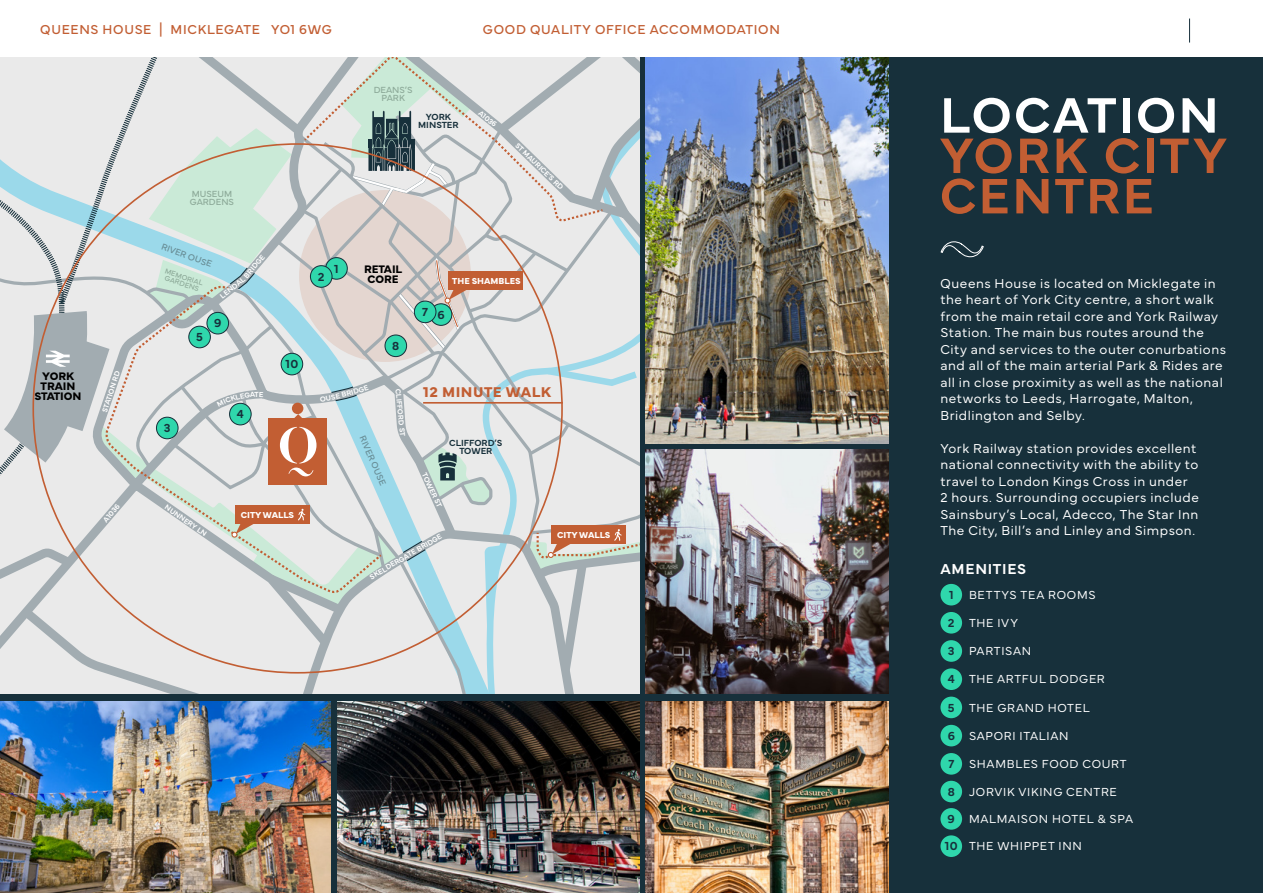
<style>
.page{position:relative;width:1263px;height:893px;background:#fff}
.page>*{position:absolute;margin:0;border:0;box-sizing:border-box;transform-origin:0 0}
.t1{font:600 51.9px/40.3px "Mundial";letter-spacing:.04em;color:#c25e33}
.t2{font:600 51.9px "Mundial";letter-spacing:.04em;color:#fff}
.t3{font:600 15px "Mundial";letter-spacing:.05em;color:#fff}
.t4{font:700 14.7px "Mundial";letter-spacing:.035em;color:#c25e33}
.t5{font:300 13.5px/16.5px "Mundial";letter-spacing:.04em;color:#fff}
.t6{font:13.5px "Mundial";letter-spacing:.05em;color:#c25e33}
.t7{font:300 12.15px "Mundial";letter-spacing:.06em;color:#fff}
.t8{font:600 12.15px "Mundial";color:#17303b}
.t9{font:700 11.4px/9.9px "Mundial";color:#000}
.t10{font:600 9.3px/8.1px "Mundial";color:#17303b;text-align:center}
.t11{font:9.3px/8.1px "Mundial";color:#8daa99}
.t12{font:9.3px "Mundial";color:#688d96}
.t13{font:700 9px "Mundial";color:#fff}
.t14{font:600 7.65px "Mundial";color:#fff}
.t15{font:7.5px/6.4px "Mundial";color:#8daa99}
</style>
<div class="page">
<div style="left:0;top:57px;width:1263px;height:836px;background:#17303b"></div>
<svg style="left:941px;top:242px;width:43px;height:15px"></svg>
<img style="left:645px;top:57px;width:244px;height:386px">
<img style="left:337px;top:701px;width:302px;height:192px">
<img style="left:645px;top:701px;width:244px;height:192px">
<img style="left:645px;top:450px;width:243px;height:244px">
<img style="left:0;top:701px;width:330px;height:192px">
<div style="left:940px;top:584px;width:22px;height:21px;background:#2fd7ac;border-radius:50%"></div>
<div style="left:940px;top:612px;width:22px;height:22px;background:#2fd7ac;border-radius:50%"></div>
<div style="left:940px;top:640px;width:22px;height:22px;background:#2fd7ac;border-radius:50%"></div>
<div style="left:940px;top:668px;width:22px;height:22px;background:#2fd7ac;border-radius:50%"></div>
<div style="left:940px;top:697px;width:22px;height:21px;background:#2fd7ac;border-radius:50%"></div>
<div style="left:940px;top:725px;width:22px;height:21px;background:#2fd7ac;border-radius:50%"></div>
<div style="left:940px;top:753px;width:22px;height:22px;background:#2fd7ac;border-radius:50%"></div>
<div style="left:940px;top:781px;width:22px;height:21px;background:#2fd7ac;border-radius:50%"></div>
<div style="left:940px;top:808px;width:22px;height:22px;background:#2fd7ac;border-radius:50%"></div>
<div style="left:940px;top:835px;width:22px;height:22px;background:#2fd7ac;border-radius:50%"></div>
<svg style="left:1189px;top:19px;width:1px;height:24px"></svg>
<svg style="left:0;top:57px;width:639px;height:637px;background:#d6dad8"></svg>
<p class="t6" style="left:40px;top:19px;width:293px">QUEENS HOUSE | MICKLEGATE YO1 6WG</p>
<p class="t6" style="left:483px;top:19px;width:298px">GOOD QUALITY OFFICE ACCOMMODATION</p>
<p class="t9" style="left:34px;top:370px;width:49px;text-align:center">YORK<br>TRAIN<br>STATION</p>
<p class="t14" style="left:99px;top:410px;width:45px;rotate:-72deg">STATION RD</p>
<p class="t14" style="left:100px;top:517px;width:23px;rotate:-50deg">A1036</p>
<p class="t11" style="left:190px;top:189px;width:46px">MUSEUM<br>GARDENS</p>
<p class="t12" style="left:164px;top:239px;width:55px;rotate:20deg">RIVER OUSE</p>
<p class="t14" style="left:241px;top:273px;width:30px;rotate:-50deg">BRIDGE</p>
<p class="t15" style="left:166px;top:267px;width:41px;rotate:18deg">MEMORIAL<br>GARDENS</p>
<p class="t14" style="left:217px;top:292px;width:32px;rotate:-39deg">LENDAL</p>
<p class="t8" style="left:196px;top:328px;width:8px">5</p>
<p class="t8" style="left:214px;top:314px;width:9px">9</p>
<p class="t8" style="left:164px;top:419px;width:8px">3</p>
<p class="t8" style="left:237px;top:405px;width:9px">4</p>
<p class="t8" style="left:318px;top:267px;width:8px">2</p>
<p class="t8" style="left:334px;top:259px;width:6px">1</p>
<p class="t8" style="left:285px;top:355px;width:15px">10</p>
<p class="t14" style="left:169px;top:501px;width:51px;rotate:35deg">NUNNERY LN</p>
<p class="t13" style="left:241px;top:508px;width:55px">CITY WALLS</p>
<p class="t11" style="left:374px;top:85px;width:40px;text-align:center">DEANS’S<br>PARK</p>
<p class="t10" style="left:418px;top:112px;width:42px">YORK<br>MINSTER</p>
<p class="t14" style="left:483px;top:107px;width:23px;rotate:39deg">A1036</p>
<p class="t14" style="left:521px;top:140px;width:65px;rotate:44deg">ST MAURICE’S RD</p>
<p class="t9" style="left:364px;top:263px;width:40px">RETAIL<br>CORE</p>
<p class="t8" style="left:392px;top:336px;width:9px">8</p>
<p class="t12" style="left:369px;top:433px;width:55px;rotate:66deg">RIVER OUSE</p>
<p class="t14" style="left:404px;top:388px;width:49px;rotate:84deg">CLIFFORD ST</p>
<p class="t13" style="left:452px;top:274px;width:70px">THE SHAMBLES</p>
<p class="t8" style="left:422px;top:304px;width:24px">7 6</p>
<p class="t4" style="left:423px;top:380px;width:130px">12 MINUTE WALK</p>
<p class="t10" style="left:449px;top:438px;width:55px">CLIFFORD’S<br>TOWER</p>
<p class="t14" style="left:430px;top:470px;width:39px;rotate:65deg">TOWER ST</p>
<p class="t14" style="left:367px;top:573px;width:84px;rotate:-31deg">SKELDERGATE BRIDGE</p>
<p class="t13" style="left:557px;top:528px;width:55px">CITY WALLS</p>
<h1 class="t2" style="left:940px;top:74px;width:281px">LOCATION</h1>
<h1 class="t1" style="left:940px;top:130px;width:289px">YORK CITY<br>CENTRE</h1>
<p class="t5" style="left:940px;top:274px;width:287px">Queens House is located on Micklegate in the heart of York City centre, a short walk from the main retail core and York Railway Station. The main bus routes around the City and services to the outer conurbations and all of the main arterial Park &amp; Rides are all in close proximity as well as the national networks to Leeds, Harrogate, Malton, Bridlington and Selby.</p>
<p class="t5" style="left:940px;top:439px;width:260px">York Railway station provides excellent national connectivity with the ability to travel to London Kings Cross in under<br>2 hours. Surrounding occupiers include Sainsbury’s Local, Adecco, The Star Inn The City, Bill’s and Linley and Simpson.</p>
<p class="t3" style="left:940px;top:557px;width:87px">AMENITIES</p>
<p class="t8" style="left:949px;top:585px;width:6px">1</p>
<p class="t8" style="left:948px;top:613px;width:8px">2</p>
<p class="t8" style="left:948px;top:641px;width:8px">3</p>
<p class="t8" style="left:948px;top:670px;width:9px">4</p>
<p class="t8" style="left:948px;top:698px;width:8px">5</p>
<p class="t8" style="left:948px;top:726px;width:9px">6</p>
<p class="t8" style="left:948px;top:754px;width:7px">7</p>
<p class="t8" style="left:948px;top:782px;width:9px">8</p>
<p class="t8" style="left:948px;top:809px;width:9px">9</p>
<p class="t8" style="left:945px;top:837px;width:15px">10</p>
<p class="t7" style="left:969px;top:585px;width:128px">BETTYS TEA ROOMS</p>
<p class="t7" style="left:969px;top:613px;width:50px">THE IVY</p>
<p class="t7" style="left:969px;top:641px;width:64px">PARTISAN</p>
<p class="t7" style="left:969px;top:670px;width:137px">THE ARTFUL DODGER</p>
<p class="t7" style="left:969px;top:698px;width:122px">THE GRAND HOTEL</p>
<p class="t7" style="left:969px;top:726px;width:101px">SAPORI ITALIAN</p>
<p class="t7" style="left:969px;top:754px;width:159px">SHAMBLES FOOD COURT</p>
<p class="t7" style="left:969px;top:782px;width:149px">JORVIK VIKING CENTRE</p>
<p class="t7" style="left:969px;top:809px;width:166px">MALMAISON HOTEL &amp; SPA</p>
<p class="t7" style="left:969px;top:837px;width:114px">THE WHIPPET INN</p>
</div>
